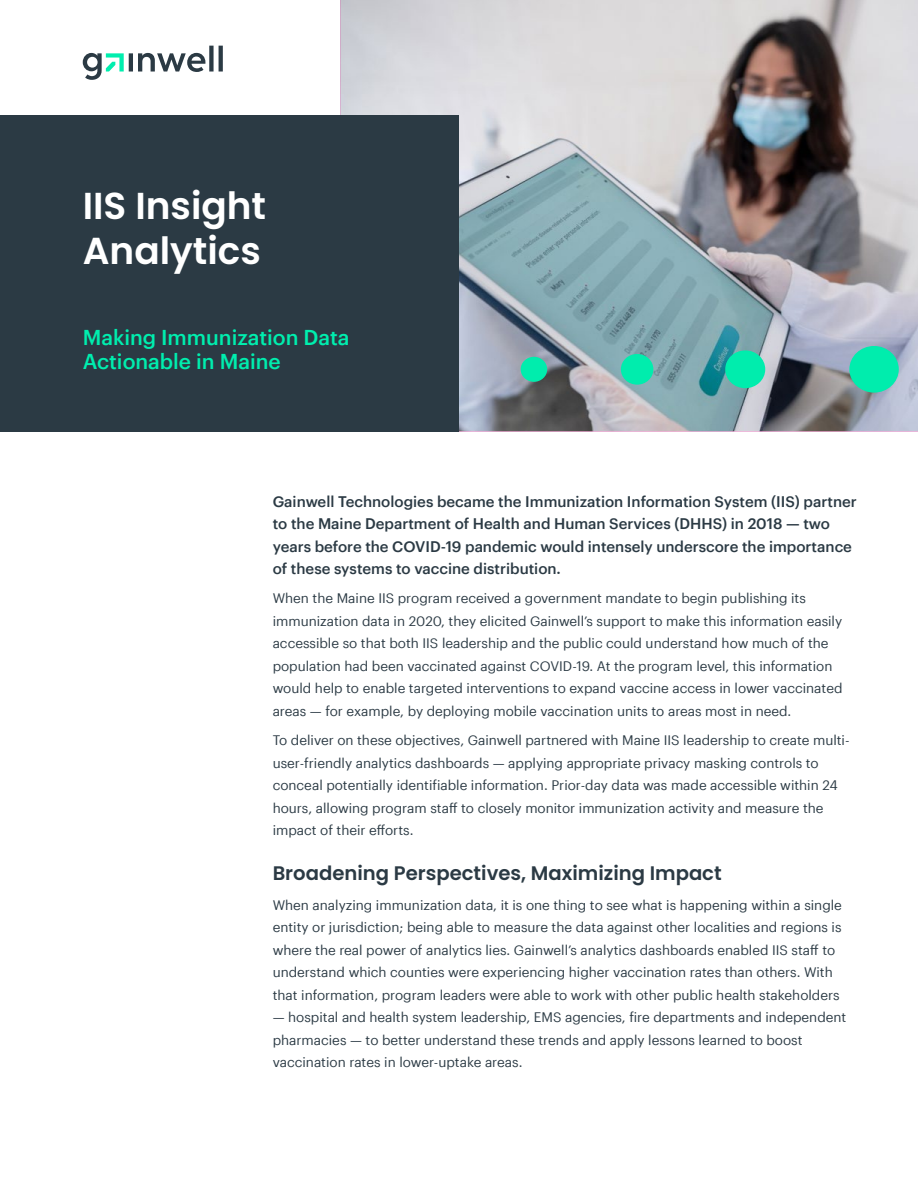
<style>
.page{position:relative;width:918px;height:1188px;background:#fff}
.page>*{position:absolute;margin:0;border:0;box-sizing:border-box;transform-origin:0 0}
.t1{font:600 37.5px/45px "Poppins";color:#fff}
.t2{font:500 21px/24px "Graphik TT";color:#00eeae}
.t3{font:600 19.65px "Poppins";color:#2b3a44}
.t4{font:500 15px/22.5px "Graphik TT";color:#2b3a44}
.t5{font:13.5px/22.5px "Graphik TT";color:#2b3a44}
</style>
<div class="page">
<img style="left:340px;top:0;width:578px;height:431px">
<div style="left:0;top:115px;width:459px;height:316px;background:#2b3a44"></div>
<div style="left:849px;top:346px;width:50px;height:47px;background:#00edad;border:2px solid #00edad;border-radius:50%"></div>
<div style="left:725px;top:350px;width:40px;height:38px;background:#00edad;border:2px solid #00edad;border-radius:50%"></div>
<div style="left:621px;top:354px;width:32px;height:31px;background:#00edad;border:2px solid #00edad;border-radius:50%"></div>
<div style="left:521px;top:357px;width:26px;height:25px;background:#00edad;border:2px solid #00edad;border-radius:50%"></div>
<svg style="left:83px;top:46px;width:140px;height:34px"></svg>
<h1 class="t1" style="left:83px;top:183px;width:185px">IIS Insight<br>Analytics</h1>
<h2 class="t2" style="left:83px;top:324px;width:268px">Making Immunization Data<br>Actionable in Maine</h2>
<p class="t4" style="left:273px;top:489px;width:586px">Gainwell Technologies became the Immunization Information System (IIS) partner to the Maine Department of Health and Human Services (DHHS) in 2018 — two years before the COVID-19 pandemic would intensely underscore the importance of these systems to vaccine distribution.</p>
<p class="t5" style="left:273px;top:586px;width:571px">When the Maine IIS program received a government mandate to begin publishing its immunization data in 2020, they elicited Gainwell’s support to make this information easily accessible so that both IIS leadership and the public could understand how much of the population had been vaccinated against COVID-19. At the program level, this information would help to enable targeted interventions to expand vaccine access in lower vaccinated areas — for example, by deploying mobile vaccination units to areas most in need.</p>
<p class="t5" style="left:273px;top:728px;width:578px">To deliver on these objectives, Gainwell partnered with Maine IIS leadership to create multi&shy;user-friendly analytics dashboards — applying appropriate privacy masking controls to conceal potentially identifiable information. Prior-day data was made accessible within 24 hours, allowing program staff to closely monitor immunization activity and measure the impact of their efforts.</p>
<h3 class="t3" style="left:273px;top:862px;width:451px">Broadening Perspectives, Maximizing Impact</h3>
<p class="t5" style="left:273px;top:892px;width:571px">When analyzing immunization data, it is one thing to see what is happening within a single entity or jurisdiction; being able to measure the data against other localities and regions is where the real power of analytics lies. Gainwell’s analytics dashboards enabled IIS staff to understand which counties were experiencing higher vaccination rates than others. With that information, program leaders were able to work with other public health stakeholders</p>
<p class="t5" style="left:273px;top:1005px;width:575px">— hospital and health system leadership, EMS agencies, fire departments and independent pharmacies — to better understand these trends and apply lessons learned to boost vaccination rates in lower-uptake areas.</p>
</div>
